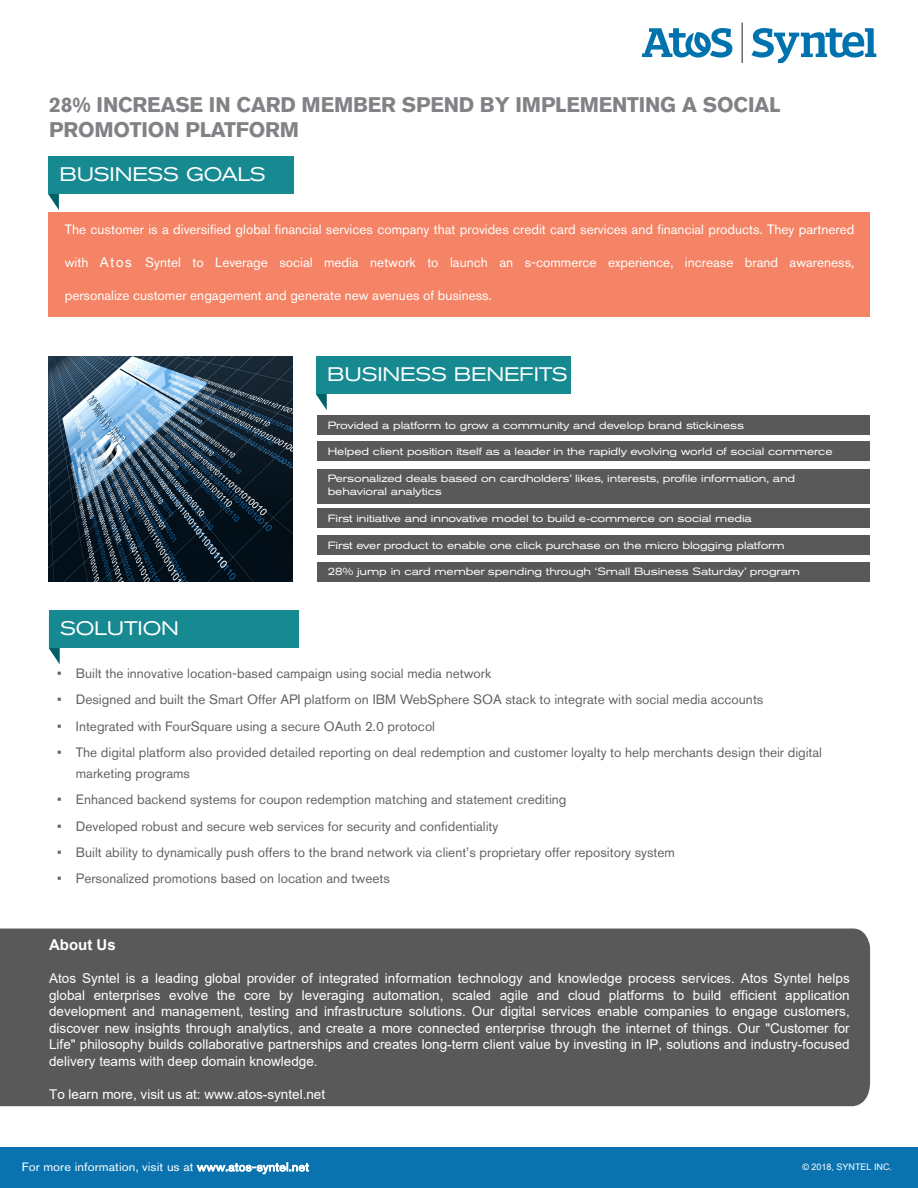
<style>
.page{position:relative;width:918px;height:1188px;background:#fff}
.page>*{position:absolute;margin:0;border:0;box-sizing:border-box;transform-origin:0 0}
.MAIN_ARTICLE_TITLE{font:700 21px/25.2px "Akzidenz Grotesk BQ";letter-spacing:-.01em;color:#808285}
.MAIN_ARTICLE_TITLE-2{font:expanded 19.5px "Akzidenz Grotesk BQ";letter-spacing:-.01em;color:#fff}
.BODY_TEXT{font:700 15px "Arial";color:#fff}
.BODY_TEXT-2{font:13.5px/16.5px "Arial";color:#fff;text-align:justify}
.t1{font:13.5px/21px "Akzidenz Grotesk BQ";color:#636366}
.BODY_TEXT-3{font:13.5px "Akzidenz Grotesk BQ";color:#fff}
.t2{font:12px "Akzidenz Grotesk BQ";letter-spacing:.01em;color:#fff;scale:1.06 1}
.MAIN_ARTICLE_TITLE-3{font:expanded 10.5px/13.5px "Akzidenz Grotesk BQ";letter-spacing:-.01em;color:#fff}
.t3{font:9px "Arial Unicode MS";color:#fff}
.s1{font-family:"Arial Unicode MS"}
</style>
<div class="page">
<div style="left:0;top:928px;width:871px;height:179px;background:#5a5959"></div>
<div style="left:48px;top:212px;width:821px;height:104px;background:#f48465"></div>
<svg style="left:49px;top:648px;width:11px;height:16px"></svg>
<div style="left:49px;top:611px;width:249px;height:37px;background:#168991"></div>
<svg style="left:48px;top:194px;width:11px;height:16px"></svg>
<div style="left:48px;top:156px;width:245px;height:38px;background:#168991"></div>
<svg style="left:316px;top:394px;width:11px;height:16px"></svg>
<div style="left:316px;top:356px;width:255px;height:38px;background:#168991"></div>
<img style="left:49px;top:356px;width:244px;height:226px">
<div style="left:317px;top:415px;width:552px;height:20px;background:#5a5959"></div>
<div style="left:317px;top:441px;width:552px;height:20px;background:#5a5959"></div>
<div style="left:317px;top:508px;width:552px;height:20px;background:#5a5959"></div>
<div style="left:317px;top:535px;width:552px;height:20px;background:#5a5959"></div>
<div style="left:317px;top:562px;width:552px;height:20px;background:#5a5959"></div>
<div style="left:317px;top:469px;width:552px;height:35px;background:#5a5959"></div>
<div style="left:0;top:1148px;width:918px;height:40px;background:#0a73af"></div>
<svg style="left:642px;top:28px;width:90px;height:30px"></svg>
<svg style="left:751px;top:28px;width:125px;height:35px"></svg>
<hr style="left:742px;top:23px;width:1px;height:40px;background:#231f20">
<p class="MAIN_ARTICLE_TITLE" style="left:49px;top:92px;width:733px">28% INCREASE IN CARD MEMBER SPEND BY IMPLEMENTING A SOCIAL<br>PROMOTION PLATFORM</p>
<p class="MAIN_ARTICLE_TITLE-2" style="left:59px;top:162px;width:208px">BUSINESS GOALS</p>
<p class="BODY_TEXT-3" style="left:65px;top:222px;width:791px">The customer is a diversified global financial services company that provides credit card services and financial products. They partnered</p>
<p class="BODY_TEXT-3" style="left:65px;top:255px;width:791px">with <span class="s1">Atos</span> Syntel to Leverage social media network to launch an s-commerce experience, increase brand awareness,</p>
<p class="BODY_TEXT-3" style="left:65px;top:288px;width:428px">personalize customer engagement and generate new avenues of business.</p>
<p class="MAIN_ARTICLE_TITLE-2" style="left:327px;top:363px;width:242px">BUSINESS BENEFITS</p>
<p class="MAIN_ARTICLE_TITLE-2" style="left:60px;top:617px;width:120px">SOLUTION</p>
<p class="MAIN_ARTICLE_TITLE-3" style="left:328px;top:418px;width:418px">Provided a platform to grow a community and develop brand stickiness</p>
<p class="MAIN_ARTICLE_TITLE-3" style="left:328px;top:445px;width:506px">Helped client position itself as a leader in the rapidly evolving world of social commerce</p>
<p class="MAIN_ARTICLE_TITLE-3" style="left:328px;top:472px;width:469px">Personalized deals based on cardholders’ likes, interests, profile information, and behavioral analytics</p>
<p class="MAIN_ARTICLE_TITLE-3" style="left:328px;top:512px;width:425px">First initiative and innovative model to build e-commerce on social media</p>
<p class="MAIN_ARTICLE_TITLE-3" style="left:328px;top:538px;width:458px">First ever product to enable one click purchase on the micro blogging platform</p>
<p class="MAIN_ARTICLE_TITLE-3" style="left:328px;top:565px;width:474px">28% jump in card member spending through ‘Small Business Saturday’ program</p>
<p class="t1" style="left:57px;top:663px;width:436px">• Built the innovative location-based campaign using social media network</p>
<p class="t1" style="left:57px;top:689px;width:708px">• Designed and built the Smart Offer API platform on IBM WebSphere SOA stack to integrate with social media accounts</p>
<p class="t1" style="left:57px;top:715px;width:380px">• Integrated with FourSquare using a secure OAuth 2.0 protocol</p>
<p class="t1" style="left:76px;top:742px;width:748px;text-indent:-19px">• The digital platform also provided detailed reporting on deal redemption and customer loyalty to help merchants design their digital marketing programs</p>
<p class="t1" style="left:57px;top:789px;width:511px">• Enhanced backend systems for coupon redemption matching and statement crediting</p>
<p class="t1" style="left:57px;top:815px;width:443px">• Developed robust and secure web services for security and confidentiality</p>
<p class="t1" style="left:57px;top:842px;width:620px">• Built ability to dynamically push offers to the brand network via client’s proprietary offer repository system</p>
<p class="t1" style="left:57px;top:868px;width:334px">• Personalized promotions based on location and tweets</p>
<p class="BODY_TEXT" style="left:49px;top:934px;width:68px">About Us</p>
<p class="BODY_TEXT-2" style="left:49px;top:970px;width:802px">Atos Syntel is a leading global provider of integrated information technology and knowledge process services. Atos Syntel helps global enterprises evolve the core by leveraging automation, scaled agile and cloud platforms to build efficient application development and management, testing and infrastructure solutions. Our digital services enable companies to engage customers, discover new insights through analytics, and create a more connected enterprise through the internet of things. Our "Customer for Life" philosophy builds collaborative partnerships and creates long-term client value by investing in IP, solutions and industry-focused delivery teams with deep domain knowledge.</p>
<p class="BODY_TEXT-2" style="left:49px;top:1086px;width:278px">To learn more, visit us at: www.atos-syntel.net</p>
<p class="t2" style="left:22px;top:1160px;width:273px">For more information, visit us at www.atos-syntel.net</p>
<p class="t3" style="left:802px;top:1160px;width:91px">© 2018, SYNTEL INC.</p>
</div>
